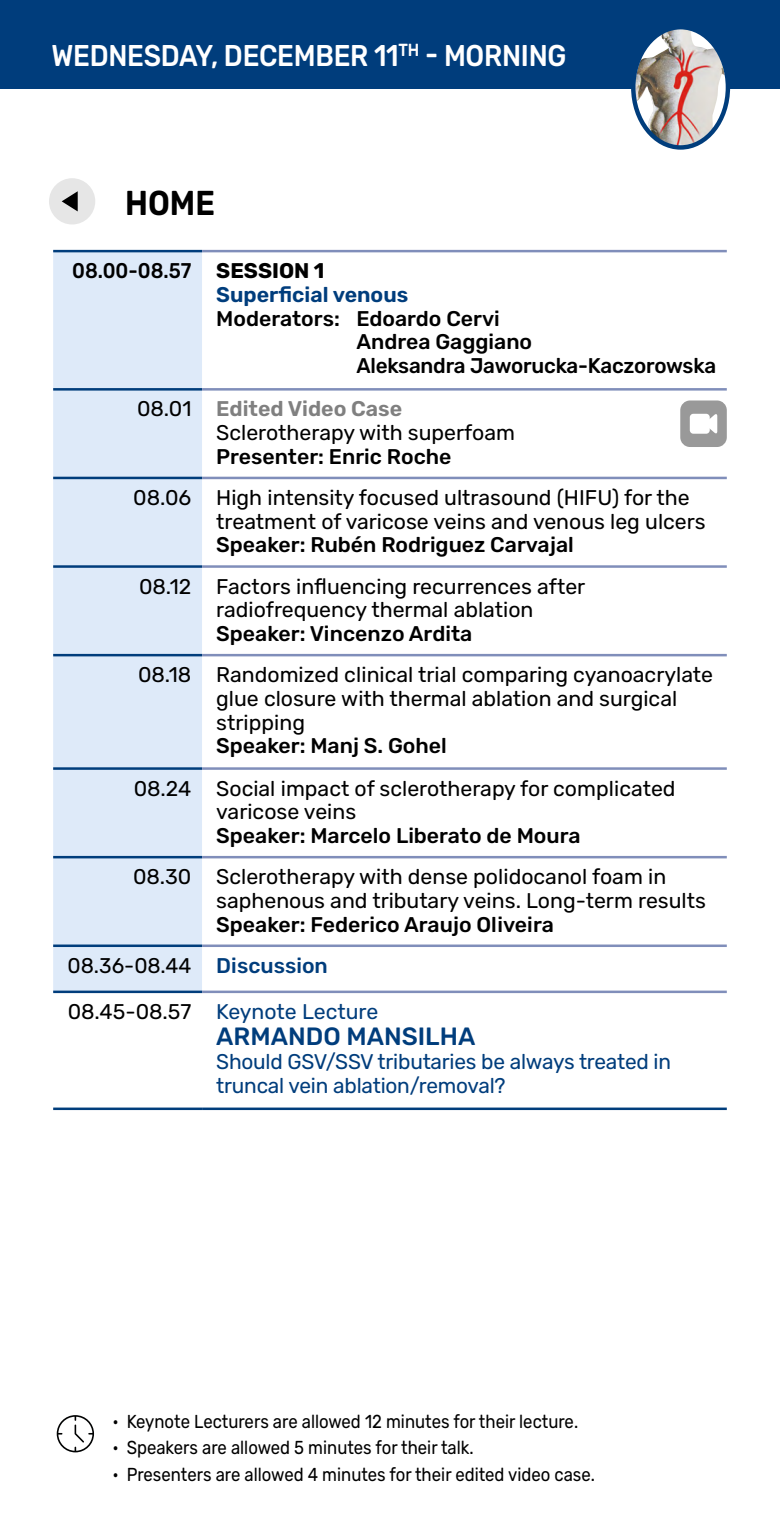
<style>
.page{position:relative;width:780px;height:1524px;background:#fff}
.page>*{position:absolute;margin:0;border:0;box-sizing:border-box;transform-origin:0 0}
.t1{font:600 34.5px "Rubik";color:#000;scale:.9 1}
.t2{font:500 30px "Rubik";letter-spacing:-.01em;color:#fff;scale:.9 1}
.t3{font:500 25px "Rubik";color:#003d7c}
.t4{font:21.25px/23.8px "Rubik";color:#000}
.t5{font:500 21.25px/23.8px "Rubik";color:#000}
.t6{font:21.25px/23.8px "Rubik";letter-spacing:-.01em;color:#003d7c}
.t7{font:600 21.25px/23.8px "Rubik";color:#003d7c}
.t8{font:18.75px "Rubik";color:#000;scale:.89 1}
.s1{font-weight:500;color:#000}
.s2{font-weight:700;color:#000}
.s3{font-weight:600;color:#808080}
.s4{font-weight:400}
.s5{color:#003d7c}
.s6{color:#000}
</style>
<div class="page">
<svg style="left:57px;top:1415px;width:37px;height:37px"></svg>
<div style="left:49px;top:178px;width:46px;height:46px;background:#e6e6e6;border-radius:50%"></div>
<svg style="left:62px;top:191px;width:16px;height:20px"></svg>
<div style="left:0;top:0;width:780px;height:88px;background:#003d7c"></div>
<img style="left:633px;top:30px;width:91px;height:115px">
<div style="left:631px;top:25px;width:99px;height:125px;border:4px solid #003d7c;border-radius:50%"></div>
<svg style="left:53px;top:252px;width:673px;height:742px"></svg>
<hr style="left:53px;top:250px;width:149px;height:2px;background:#003d7c">
<hr style="left:202px;top:250px;width:524px;height:2px;background:#808eba">
<hr style="left:53px;top:388px;width:149px;height:2px;background:#003d7c">
<hr style="left:53px;top:477px;width:149px;height:2px;background:#003d7c">
<hr style="left:53px;top:565px;width:149px;height:3px;background:#003d7c">
<hr style="left:53px;top:654px;width:149px;height:2px;background:#003d7c">
<hr style="left:53px;top:767px;width:149px;height:3px;background:#003d7c">
<hr style="left:53px;top:856px;width:149px;height:2px;background:#003d7c">
<hr style="left:53px;top:944px;width:149px;height:3px;background:#003d7c">
<hr style="left:53px;top:990px;width:149px;height:3px;background:#003d7c">
<hr style="left:202px;top:388px;width:524px;height:2px;background:#808eba">
<hr style="left:202px;top:477px;width:524px;height:2px;background:#808eba">
<hr style="left:202px;top:565px;width:524px;height:3px;background:#808eba">
<hr style="left:202px;top:654px;width:524px;height:2px;background:#808eba">
<hr style="left:202px;top:767px;width:524px;height:3px;background:#808eba">
<hr style="left:202px;top:856px;width:524px;height:2px;background:#808eba">
<hr style="left:202px;top:944px;width:524px;height:3px;background:#808eba">
<hr style="left:202px;top:990px;width:524px;height:3px;background:#808eba">
<hr style="left:53px;top:1107px;width:149px;height:3px;background:#003d7c">
<hr style="left:202px;top:1107px;width:524px;height:3px;background:#003d7c">
<div style="left:680px;top:400px;width:46px;height:47px;background:#999;border-radius:10px"></div>
<div style="left:689px;top:414px;width:20px;height:20px;background:#fff;border-radius:4px"></div>
<svg style="left:705px;top:413px;width:12px;height:21px"></svg>
<h2 class="t2" style="left:51px;top:39px;width:573px">WEDNESDAY, DECEMBER 11<sup>TH</sup> - MORNING</h2>
<h1 class="t1" style="left:125px;top:183px;width:101px">HOME</h1>
<p class="t7" style="left:216px;top:259px;width:193px;text-indent:-144px"><span class="s1">08.00-08.57</span> <span class="s2">SESSION 1<br></span>Superficial venous</p>
<p class="t5" style="left:356px;top:307px;width:361px;text-indent:-140px">Moderators: Edoardo Cervi<br>Andrea Gaggiano<br>Aleksandra Jaworucka-Kaczorowska</p>
<p class="t4" style="left:216px;top:398px;width:300px;text-indent:-79px">08.01 <span class="s3">Edited Video Case<br></span>Sclerotherapy with superfoam</p>
<p class="t5" style="left:216px;top:445px;width:237px">Presenter: Enric Roche</p>
<p class="t4" style="left:216px;top:486px;width:491px;text-indent:-83px">08.06 High intensity focused ultrasound (HIFU) for the treatment of varicose veins and venous leg ulcers</p>
<p class="t5" style="left:216px;top:534px;width:359px">Speaker: Rubén Rodriguez Carvajal</p>
<p class="t4" style="left:216px;top:575px;width:370px;text-indent:-77px">08.12 Factors influencing recurrences after radiofrequency thermal ablation</p>
<p class="t5" style="left:216px;top:622px;width:257px">Speaker: Vincenzo Ardita</p>
<p class="t4" style="left:216px;top:663px;width:498px;text-indent:-78px">08.18 Randomized clinical trial comparing cyanoacrylate glue closure with thermal ablation and surgical stripping</p>
<p class="t5" style="left:216px;top:735px;width:232px">Speaker: Manj S. Gohel</p>
<p class="t4" style="left:216px;top:777px;width:461px;text-indent:-82px">08.24 Social impact of sclerotherapy for complicated varicose veins</p>
<p class="t5" style="left:216px;top:824px;width:366px">Speaker: Marcelo Liberato de Moura</p>
<p class="t4" style="left:216px;top:865px;width:491px;text-indent:-83px">08.30 Sclerotherapy with dense polidocanol foam in saphenous and tributary veins. Long-term results</p>
<p class="t5" style="left:68px;top:904px;width:488px;line-height:41px;text-indent:149px">Speaker: Federico Araujo Oliveira<br><span class="s4">08.36-08.44</span> <span class="s5">Discussion</span></p>
<p class="t6" style="left:68px;top:1000px;width:312px"><span class="s6">08.45-08.57</span> Keynote Lecture</p>
<p class="t3" style="left:216px;top:1022px;width:260px">ARMANDO MANSILHA</p>
<p class="t6" style="left:216px;top:1050px;width:456px">Should GSV/SSV tributaries be always treated in truncal vein ablation/removal?</p>
<p class="t8" style="left:112px;top:1411px;width:524px">• Keynote Lecturers are allowed 12 minutes for their lecture.</p>
<p class="t8" style="left:112px;top:1437px;width:407px">• Speakers are allowed 5 minutes for their talk.</p>
<p class="t8" style="left:112px;top:1463px;width:543px">• Presenters are allowed 4 minutes for their edited video case.</p>
</div>
